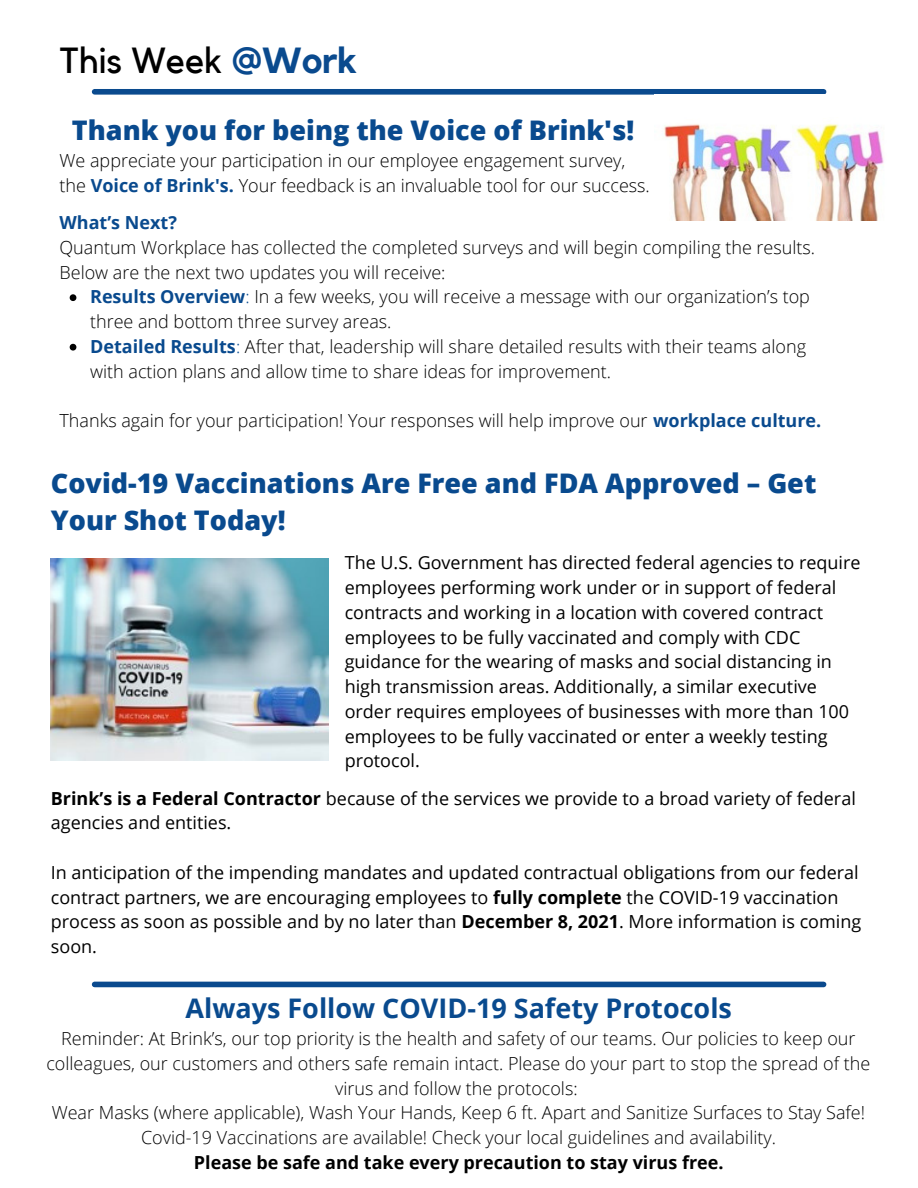
<style>
.page{position:relative;width:918px;height:1188px;background:#fff}
.page>*{position:absolute;margin:0;border:0;box-sizing:border-box;transform-origin:0 0}
.t1{font:36.15px "Kollektif";color:#000}
.t2{font:800 27px/37.2px "Open Sans";color:#094a8e}
.t3{font:700 27px "Open Sans";color:#094a8e}
.t4{font:300 18px/24.8px "Open Sans";color:#000}
.t5{font:18px/24.8px "Open Sans";color:#000}
.t6{font:700 18px "Open Sans";color:#000}
.t7{font:700 18px "Open Sans";color:#094a8e}
.s1{font-weight:700;color:#0a4a8e}
.s2{font-weight:700;color:#094a8e}
.s3{color:#094a8e}
.s4{font-weight:700}
</style>
<div class="page">
<div style="left:95px;top:89px;width:729px;height:6px;background:#0a4a8e"></div>
<div style="left:95px;top:982px;width:729px;height:5px;background:#0a4a8e"></div>
<img style="left:51px;top:558px;width:278px;height:203px">
<img style="left:664px;top:124px;width:220px;height:97px">
<svg style="left:70px;top:294px;width:6px;height:7px"></svg>
<svg style="left:70px;top:344px;width:6px;height:7px"></svg>
<p class="t1" style="left:60px;top:44px;width:298px">This Week <span class="s1">@Work</span></p>
<p class="t2" style="left:72px;top:111px;width:564px">Thank you for being the Voice of Brink's!</p>
<p class="t4" style="left:60px;top:148px;width:592px">We appreciate your participation in our employee engagement survey, the <span class="s2">Voice of Brink's.</span> Your feedback is an invaluable tool for our success.</p>
<p class="t7" style="left:60px;top:210px;width:119px">What’s Next?</p>
<p class="t4" style="left:60px;top:234px;width:757px">Quantum Workplace has collected the completed surveys and will begin compiling the results.</p>
<p class="t4" style="left:60px;top:259px;width:388px">Below are the next two updates you will receive:</p>
<p class="t4" style="left:90px;top:284px;width:721px"><span class="s2">Results Overview</span><span class="s3">:</span> In a few weeks, you will receive a message with our organization’s top three and bottom three survey areas.</p>
<p class="t4" style="left:90px;top:333px;width:717px"><span class="s2">Detailed Results</span><span class="s3">:</span> After that, leadership will share detailed results with their teams along with action plans and allow time to share ideas for improvement.</p>
<p class="t4" style="left:60px;top:408px;width:763px">Thanks again for your participation! Your responses will help improve our <span class="s1">workplace culture.</span></p>
<p class="t2" style="left:51px;top:464px;width:767px">Covid-19 Vaccinations Are Free and FDA Approved – Get<br>Your Shot Today!</p>
<p class="t5" style="left:345px;top:550px;width:517px">The U.S. Government has directed federal agencies to require employees performing work under or in support of federal contracts and working in a location with covered contract employees to be fully vaccinated and comply with CDC guidance for the wearing of masks and social distancing in high transmission areas. Additionally, a similar executive order requires employees of businesses with more than 100 employees to be fully vaccinated or enter a weekly testing protocol.</p>
<p class="t5" style="left:51px;top:785px;width:806px"><span class="s4">Brink’s is a Federal Contractor</span> because of the services we provide to a broad variety of federal agencies and entities.</p>
<p class="t5" style="left:51px;top:860px;width:812px">In anticipation of the impending mandates and updated contractual obligations from our federal contract partners, we are encouraging employees to <span class="s4">fully complete</span> the COVID-19 vaccination process as soon as possible and by no later than <span class="s4">December 8, 2021</span>. More information is coming soon.</p>
<p class="t3" style="left:186px;top:989px;width:548px">Always Follow COVID-19 Safety Protocols</p>
<p class="t4" style="left:46px;top:1026px;width:825px;text-align:center">Reminder: At Brink’s, our top priority is the health and safety of our teams. Our policies to keep our colleagues, our customers and others safe remain intact. Please do your part to stop the spread of the virus and follow the protocols:</p>
<p class="t4" style="left:52px;top:1100px;width:815px;text-align:center">Wear Masks (where applicable), Wash Your Hands, Keep 6 ft. Apart and Sanitize Surfaces to Stay Safe!<br>Covid-19 Vaccinations are available! Check your local guidelines and availability.</p>
<p class="t6" style="left:194px;top:1150px;width:531px">Please be safe and take every precaution to stay virus free.</p>
</div>
